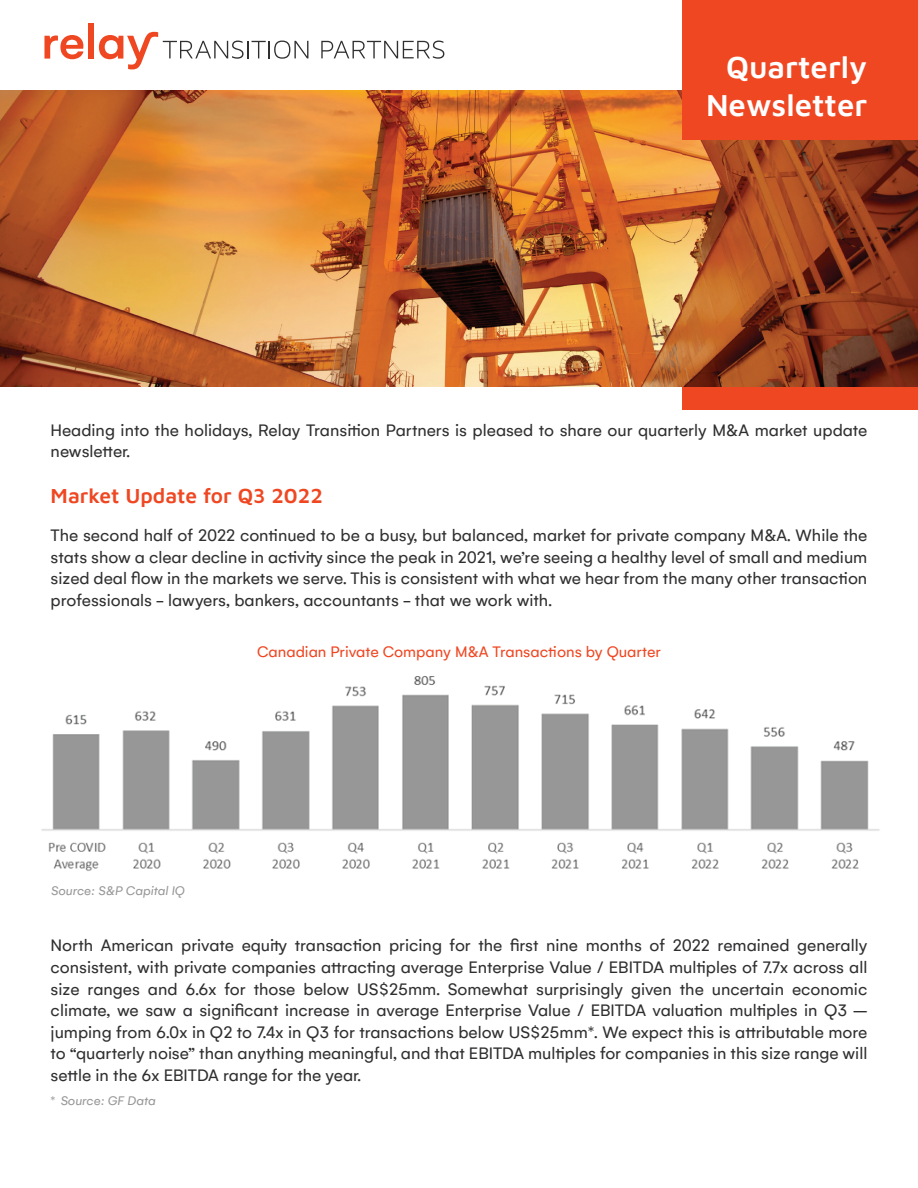
<style>
.page{position:relative;width:918px;height:1188px;background:#fff}
.page>*{position:absolute;margin:0;border:0;box-sizing:border-box;transform-origin:0 0}
.t1{font:31.2px/37.5px "Maven Pro";color:#fff;text-align:right}
.t2{font:21px "Maven Pro";color:#ef4722}
.t3{font:18px/21.6px "Gelion";color:#2f2f31;text-align:justify}
.t4{font:16.5px "Gelion";color:#ef4722}
.t5{font:italic 13.5px "Gelion";letter-spacing:-.005em;color:#979797}
</style>
<div class="page">
<svg style="left:44px;top:35px;width:39px;height:24px"></svg>
<div style="left:88px;top:23px;width:6px;height:36px;background:#ef4722"></div>
<svg style="left:99px;top:32px;width:209px;height:37px"></svg>
<svg style="left:321px;top:41px;width:123px;height:18px"></svg>
<div style="left:683px;top:0;width:235px;height:410px;background:#ef4722"></div>
<img style="left:0;top:91px;width:918px;height:295px">
<div style="left:683px;top:89px;width:235px;height:50px;background:#ef4722"></div>
<img style="left:41px;top:676px;width:839px;height:195px">
<h1 class="t1" style="left:706px;top:47px;width:163px">Quarterly<br>Newsletter</h1>
<p class="t3" style="left:51px;top:419px;width:818px">Heading into the holidays, Relay Transition Partners is pleased to share our quarterly M&amp;A market update newsletter.</p>
<p class="t2" style="left:51px;top:481px;width:274px">Market Update for Q3 2022</p>
<p class="t3" style="left:51px;top:524px;width:818px">The second half of 2022 continued to be a busy, but balanced, market for private company M&amp;A. While the stats show a clear decline in activity since the peak in 2021, we’re seeing a healthy level of small and medium sized deal flow in the markets we serve. This is consistent with what we hear from the many other transaction professionals - lawyers, bankers, accountants - that we work with.</p>
<p class="t4" style="left:257px;top:642px;width:405px">Canadian Private Company M&amp;A Transactions by Quarter</p>
<p class="t5" style="left:51px;top:883px;width:135px">Source: S&amp;P Capital IQ</p>
<p class="t3" style="left:51px;top:935px;width:819px">North American private equity transaction pricing for the first nine months of 2022 remained generally consistent, with private companies attracting average Enterprise Value / EBITDA multiples of 7.7x across all size ranges and 6.6x for those below US$25mm. Somewhat surprisingly given the uncertain economic climate, we saw a significant increase in average Enterprise Value / EBITDA valuation multiples in Q3 – jumping from 6.0x in Q2 to 7.4x in Q3 for transactions below US$25mm*. We expect this is attributable more to “quarterly noise” than anything meaningful, and that EBITDA multiples for companies in this size range will settle in the 6x EBITDA range for the year.</p>
<p class="t5" style="left:51px;top:1093px;width:107px">* Source: GF Data</p>
</div>
